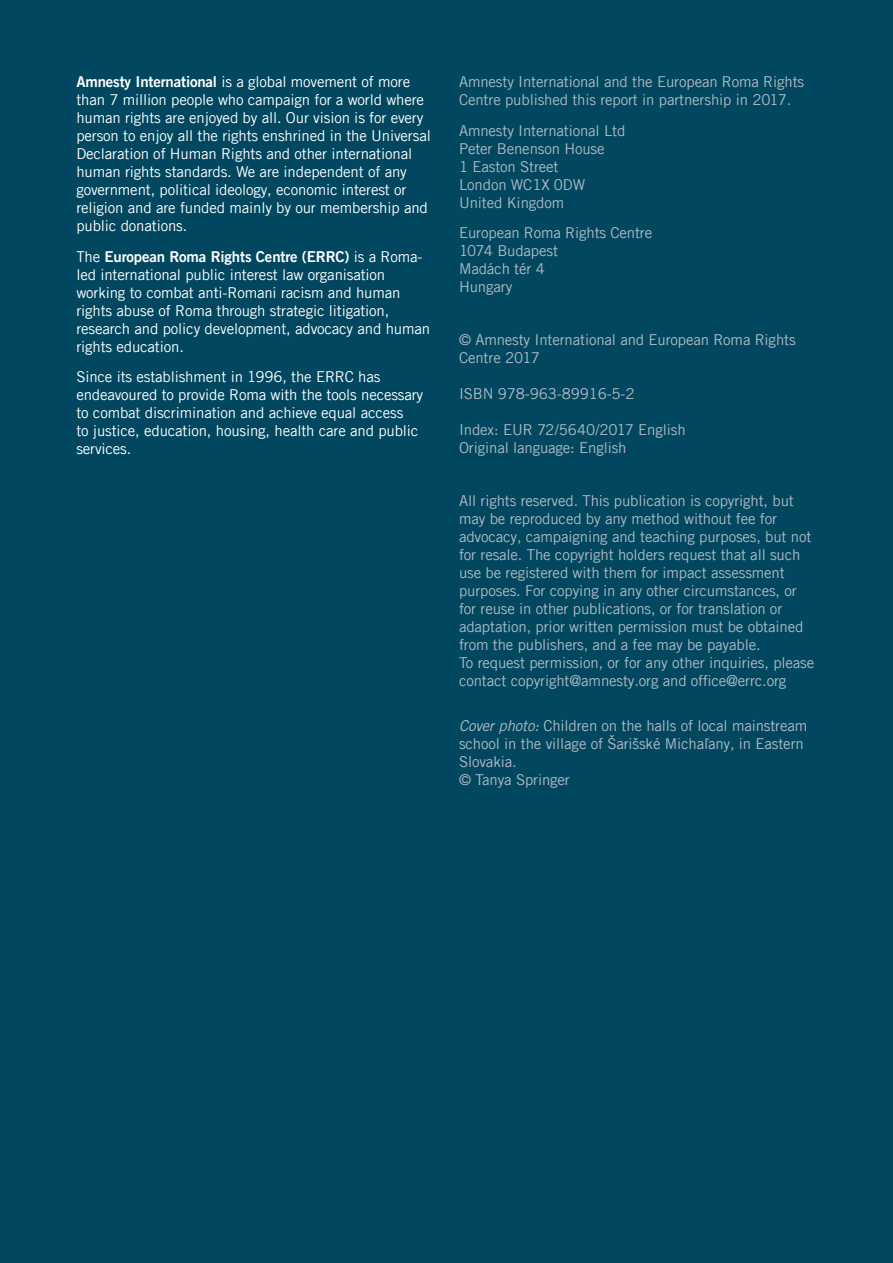
<style>
.page{position:relative;width:893px;height:1263px;background:#01475f}
.page>*{position:absolute;margin:0;border:0;box-sizing:border-box;transform-origin:0 0}
.t1{font:15px/18px "Amnesty Trade Gothic";letter-spacing:-.01em;color:#b0bac5}
.t2{font:15px/18px "Amnesty Trade Gothic";letter-spacing:-.01em;color:#fff}
.t3{font:15px "Amnesty Trade Gothic Bd 2";letter-spacing:-.01em;color:#fff}
.s1{font-family:"Amnesty Trade Gothic Bd 2"}
.s2{font-family:"Amnesty Trade Gothic"}
.s3{font-style:italic}
</style>
<div class="page">
<p class="t2" style="left:76px;top:72px;width:356px"><span class="s1">Amnesty International</span> is a global movement of more than 7 million people who campaign for a world where human rights are enjoyed by all. Our vision is for every person to enjoy all the rights enshrined in the Universal Declaration of Human Rights and other international human rights standards. We are independent of any government, political ideology, economic interest or religion and are funded mainly by our membership and public donations.</p>
<p class="t3" style="left:76px;top:247px;width:348px"><span class="s2">The</span> European Roma Rights Centre (ERRC) <span class="s2">is a Roma-</span></p>
<p class="t2" style="left:76px;top:265px;width:355px">led international public interest law organisation working to combat anti-Romani racism and human rights abuse of Roma through strategic litigation, research and policy development, advocacy and human rights education.</p>
<p class="t2" style="left:76px;top:368px;width:348px">Since its establishment in 1996, the ERRC has endeavoured to provide Roma with the tools necessary to combat discrimination and achieve equal access<br>to justice, education, housing, health care and public services.</p>
<p class="t1" style="left:459px;top:72px;width:347px">Amnesty International and the European Roma Rights<br>Centre published this report in partnership in 2017.</p>
<p class="t1" style="left:459px;top:121px;width:168px">Amnesty International Ltd<br>Peter Benenson House<br>1 Easton Street<br>London WC1X 0DW<br>United Kingdom</p>
<p class="t1" style="left:459px;top:224px;width:195px">European Roma Rights Centre<br>1074 Budapest<br>Madách tér 4<br>Hungary</p>
<p class="t1" style="left:459px;top:331px;width:338px">© Amnesty International and European Roma Rights<br>Centre 2017</p>
<p class="t1" style="left:459px;top:385px;width:177px">ISBN 978-963-89916-5-2</p>
<p class="t1" style="left:459px;top:421px;width:228px">Index: EUR 72/5640/2017 English<br>Original language: English</p>
<p class="t1" style="left:459px;top:492px;width:357px">All rights reserved. This publication is copyright, but may be reproduced by any method without fee for advocacy, campaigning and teaching purposes, but not for resale. The copyright holders request that all such use be registered with them for impact assessment purposes. For copying in any other circumstances, or for reuse in other publications, or for translation or adaptation, prior written permission must be obtained from the publishers, and a fee may be payable.<br>To request permission, or for any other inquiries, please contact copyright@amnesty.org and office@errc.org</p>
<p class="t1" style="left:459px;top:716px;width:350px"><span class="s3">Cover photo:</span> Children on the halls of local mainstream school in the village of Šarišské Michaľany, in Eastern Slovakia.<br>© Tanya Springer</p>
</div>
